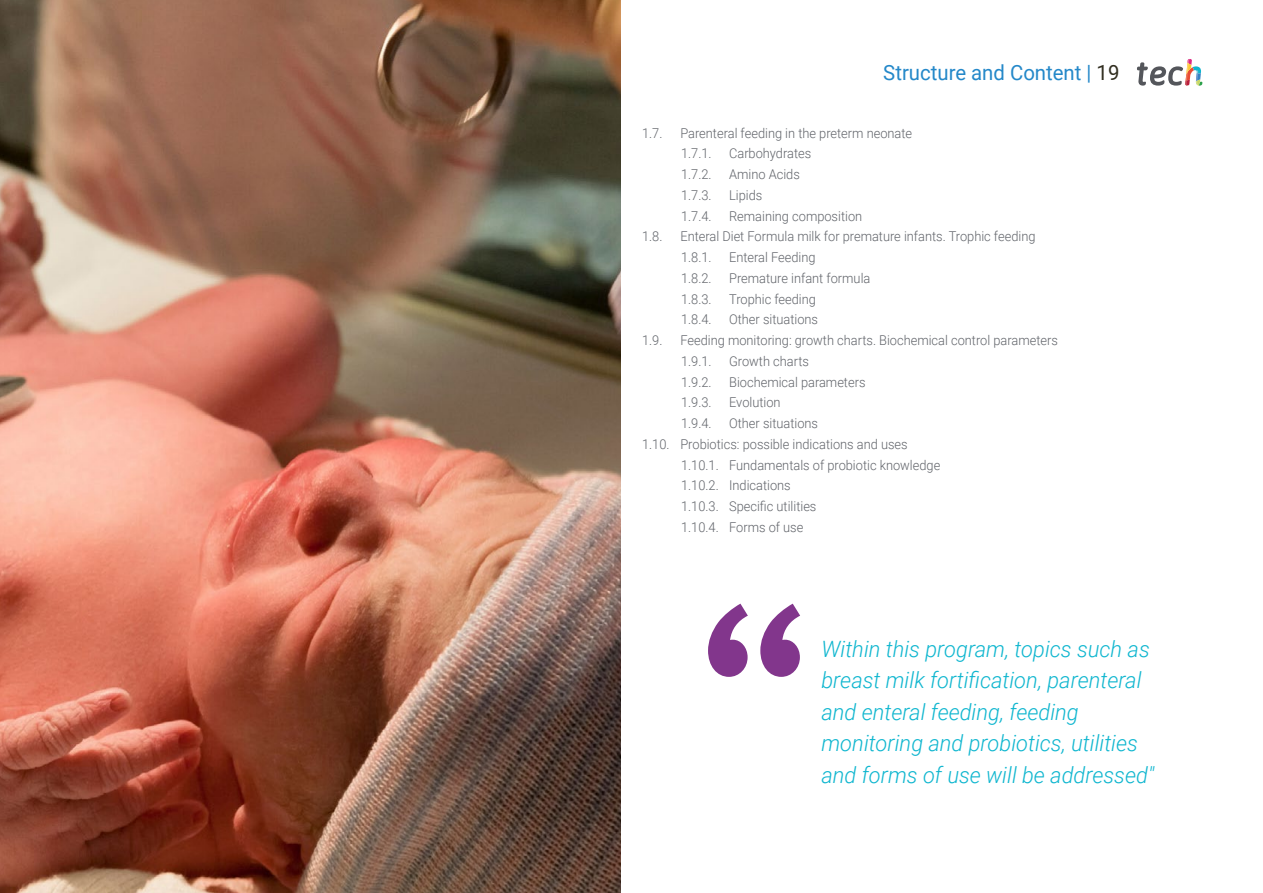
<style>
.page{position:relative;width:1263px;height:893px;background:#fff}
.page>*{position:absolute;margin:0;border:0;box-sizing:border-box;transform-origin:0 0}
.t1{font:italic 300 22.5px/31.5px "Roboto";color:#0fb6cf}
.t2{font:21px "Roboto";color:#2488c9}
.t3{font:300 13.5px/20.7px "Roboto";color:#61646a;scale:.95 1}
.s1{color:#312e20}
</style>
<div class="page">
<svg style="left:1137px;top:59px;width:65px;height:27px"></svg>
<svg style="left:708px;top:604px;width:92px;height:73px"></svg>
<img style="left:0;top:0;width:621px;height:893px">
<h2 class="t2" style="left:883px;top:57px;width:238px">Structure and Content | <span class="s1">19</span></h2>
<p class="t3" style="left:642px;top:122px;width:23px">1.7.</p>
<p class="t3" style="left:680px;top:122px;width:246px">Parenteral feeding in the preterm neonate<br>1.7.1.</p>
<p class="t3" style="left:729px;top:143px;width:88px">Carbohydrates</p>
<p class="t3" style="left:681px;top:164px;width:34px">1.7.2.</p>
<p class="t3" style="left:729px;top:164px;width:76px">Amino Acids</p>
<p class="t3" style="left:681px;top:184px;width:34px">1.7.3.</p>
<p class="t3" style="left:729px;top:184px;width:36px">Lipids</p>
<p class="t3" style="left:681px;top:205px;width:34px">1.7.4.</p>
<p class="t3" style="left:729px;top:205px;width:142px">Remaining composition</p>
<p class="t3" style="left:642px;top:226px;width:23px">1.8.</p>
<p class="t3" style="left:680px;top:226px;width:375px">Enteral Diet Formula milk for premature infants. Trophic feeding<br>1.8.1.</p>
<p class="t3" style="left:729px;top:247px;width:93px">Enteral Feeding</p>
<p class="t3" style="left:681px;top:267px;width:34px">1.8.2.</p>
<p class="t3" style="left:729px;top:267px;width:150px">Premature infant formula</p>
<p class="t3" style="left:681px;top:288px;width:34px">1.8.3.</p>
<p class="t3" style="left:729px;top:288px;width:93px">Trophic feeding</p>
<p class="t3" style="left:681px;top:309px;width:34px">1.8.4.</p>
<p class="t3" style="left:729px;top:309px;width:95px">Other situations</p>
<p class="t3" style="left:642px;top:330px;width:23px">1.9.</p>
<p class="t3" style="left:680px;top:330px;width:399px">Feeding monitoring: growth charts. Biochemical control parameters<br>1.9.1.</p>
<p class="t3" style="left:729px;top:350px;width:86px">Growth charts</p>
<p class="t3" style="left:681px;top:371px;width:34px">1.9.2.</p>
<p class="t3" style="left:729px;top:371px;width:145px">Biochemical parameters</p>
<p class="t3" style="left:681px;top:392px;width:34px">1.9.3.</p>
<p class="t3" style="left:729px;top:392px;width:56px">Evolution</p>
<p class="t3" style="left:681px;top:413px;width:34px">1.9.4.</p>
<p class="t3" style="left:729px;top:413px;width:95px">Other situations</p>
<p class="t3" style="left:642px;top:433px;width:281px">1.10. Probiotics: possible indications and uses</p>
<p class="t3" style="left:681px;top:454px;width:274px">1.10.1. Fundamentals of probiotic knowledge</p>
<p class="t3" style="left:681px;top:475px;width:117px">1.10.2. Indications</p>
<p class="t3" style="left:681px;top:496px;width:144px">1.10.3. Specific utilities</p>
<p class="t3" style="left:681px;top:516px;width:130px">1.10.4. Forms of use</p>
<h1 class="t1" style="left:821px;top:632px;width:334px">Within this program, topics such as breast milk fortification, parenteral and enteral feeding, feeding monitoring and probiotics, utilities and forms of use will be addressed"</h1>
</div>
